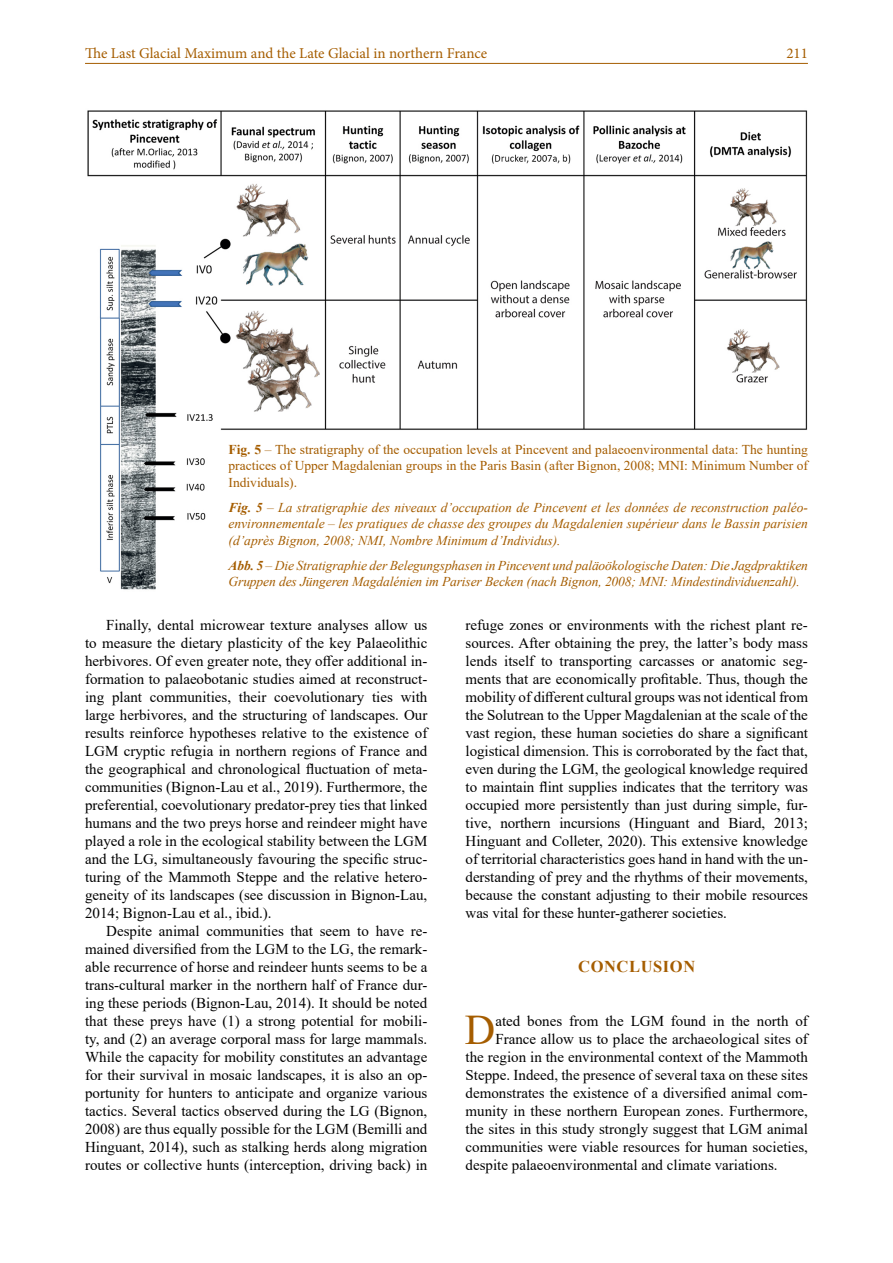
<style>
.page{position:relative;width:893px;height:1263px;background:#fff}
.page>*{position:absolute;margin:0;border:0;box-sizing:border-box;transform-origin:0 0}
.t1{font:42.15px "Times New Roman";color:#a55d00}
.t2{font:700 16.5px "Times New Roman";letter-spacing:.035em;color:#a55d00}
.t3{font:15px/18px "Times New Roman";color:#000;text-align:justify}
.t4{font:15px "Minion Pro";color:#a55d00}
.t5{font:italic 13.5px/16.5px "Times New Roman";letter-spacing:-.01em;color:#a55d00;text-align:justify}
.t6{font:13.5px/16.5px "Times New Roman";color:#a55d00;text-align:justify}
.s1{font-weight:700}
.s2{font-style:italic}
</style>
<div class="page">
<hr style="left:85px;top:63px;width:723px;height:1px;background:#a55d00">
<img style="left:87px;top:110px;width:721px;height:480px">
<p class="t4" style="left:85px;top:43px;width:404px">The Last Glacial Maximum and the Late Glacial in northern France</p>
<p class="t4" style="left:786px;top:43px;width:23px">211</p>
<p class="t6" style="left:229px;top:440px;width:581px"><span class="s1">FIG. 5</span> <span class="s2">–</span> The stratigraphy of the occupation levels at Pincevent and palaeoenvironmental data: The hunting practices of Upper Magdalenian groups in the Paris Basin (after Bignon, 2008; MNI: Minimum Number of Individuals).</p>
<p class="t5" style="left:229px;top:498px;width:581px"><span class="s1">Fig. 5</span> – La stratigraphie des niveaux d’occupation de Pincevent et les données de reconstruction paléo&shy;environnementale – les pratiques de chasse des groupes du Magdalenien supérieur dans le Bassin parisien (d’après Bignon, 2008; NMI, Nombre Minimum d’Individus).</p>
<p class="t5" style="left:229px;top:556px;width:581px"><span class="s1">Abb. 5</span> – Die Stratigraphie der Belegungsphasen in Pincevent und paläoökologische Daten: Die Jagdpraktiken<br>Gruppen des Jüngeren Magdalénien im Pariser Becken (nach Bignon, 2008; MNI: Mindestindividuenzahl).</p>
<p class="t3" style="left:85px;top:616px;width:344px;text-indent:21px">Finally, dental microwear texture analyses allow us to measure the dietary plasticity of the key Palaeolithic herbivores. Of even greater note, they offer additional in&shy;formation to palaeobotanic studies aimed at reconstruct&shy;ing plant communities, their coevolutionary ties with large herbivores, and the structuring of landscapes. Our results reinforce hypotheses relative to the existence of LGM cryptic refugia in northern regions of France and the geographical and chronological fluctuation of meta&shy;communities (Bignon-Lau et al., 2019). Furthermore, the preferential, coevolutionary predator-prey ties that linked humans and the two preys horse and reindeer might have played a role in the ecological stability between the LGM and the LG, simultaneously favouring the specific struc&shy;turing of the Mammoth Steppe and the relative hetero&shy;geneity of its landscapes (see discussion in Bignon-Lau, 2014; Bignon-Lau et al., ibid.).</p>
<p class="t3" style="left:85px;top:922px;width:344px;text-indent:21px">Despite animal communities that seem to have re&shy;mained diversified from the LGM to the LG, the remark&shy;able recurrence of horse and reindeer hunts seems to be a trans-cultural marker in the northern half of France dur&shy;ing these periods (Bignon-Lau, 2014). It should be noted that these preys have (1) a strong potential for mobili&shy;ty, and (2) an average corporal mass for large mammals.<br>While the capacity for mobility constitutes an advantage for their survival in mosaic landscapes, it is also an op&shy;portunity for hunters to anticipate and organize various tactics. Several tactics observed during the LG (Bignon, 2008) are thus equally possible for the LGM (Bemilli and Hinguant, 2014), such as stalking herds along migration routes or collective hunts (interception, driving back) in</p>
<p class="t3" style="left:466px;top:616px;width:344px">refuge zones or environments with the richest plant re&shy;sources. After obtaining the prey, the latter’s body mass lends itself to transporting carcasses or anatomic seg&shy;ments that are economically profitable. Thus, though the mobility of different cultural groups was not identical from the Solutrean to the Upper Magdalenian at the scale of the vast region, these human societies do share a significant logistical dimension. This is corroborated by the fact that, even during the LGM, the geological knowledge required to maintain flint supplies indicates that the territory was occupied more persistently than just during simple, fur&shy;tive, northern incursions (Hinguant and Biard, 2013; Hinguant and Colleter, 2020). This extensive knowledge of territorial characteristics goes hand in hand with the un&shy;derstanding of prey and the rhythms of their movements, because the constant adjusting to their mobile resources was vital for these hunter-gatherer societies.</p>
<p class="t2" style="left:578px;top:955px;width:119px">CONCLUSION</p>
<h1 class="t1" style="left:465px;top:1000px;width:32px">D</h1>
<p class="t3" style="left:495px;top:1012px;width:314px">ated bones from the LGM found in the north of</p>
<p class="t3" style="left:495px;top:1030px;width:314px">France allow us to place the archaeological sites of</p>
<p class="t3" style="left:466px;top:1048px;width:344px">the region in the environmental context of the Mammoth</p>
<p class="t3" style="left:466px;top:1066px;width:344px">Steppe. Indeed, the presence of several taxa on these sites</p>
<p class="t3" style="left:466px;top:1084px;width:344px">demonstrates the existence of a diversified animal com-</p>
<p class="t3" style="left:466px;top:1102px;width:344px">munity in these northern European zones. Furthermore,</p>
<p class="t3" style="left:466px;top:1120px;width:344px">the sites in this study strongly suggest that LGM animal</p>
<p class="t3" style="left:466px;top:1138px;width:344px">communities were viable resources for human societies,</p>
<p class="t3" style="left:466px;top:1156px;width:314px">despite palaeoenvironmental and climate variations.</p>
</div>
